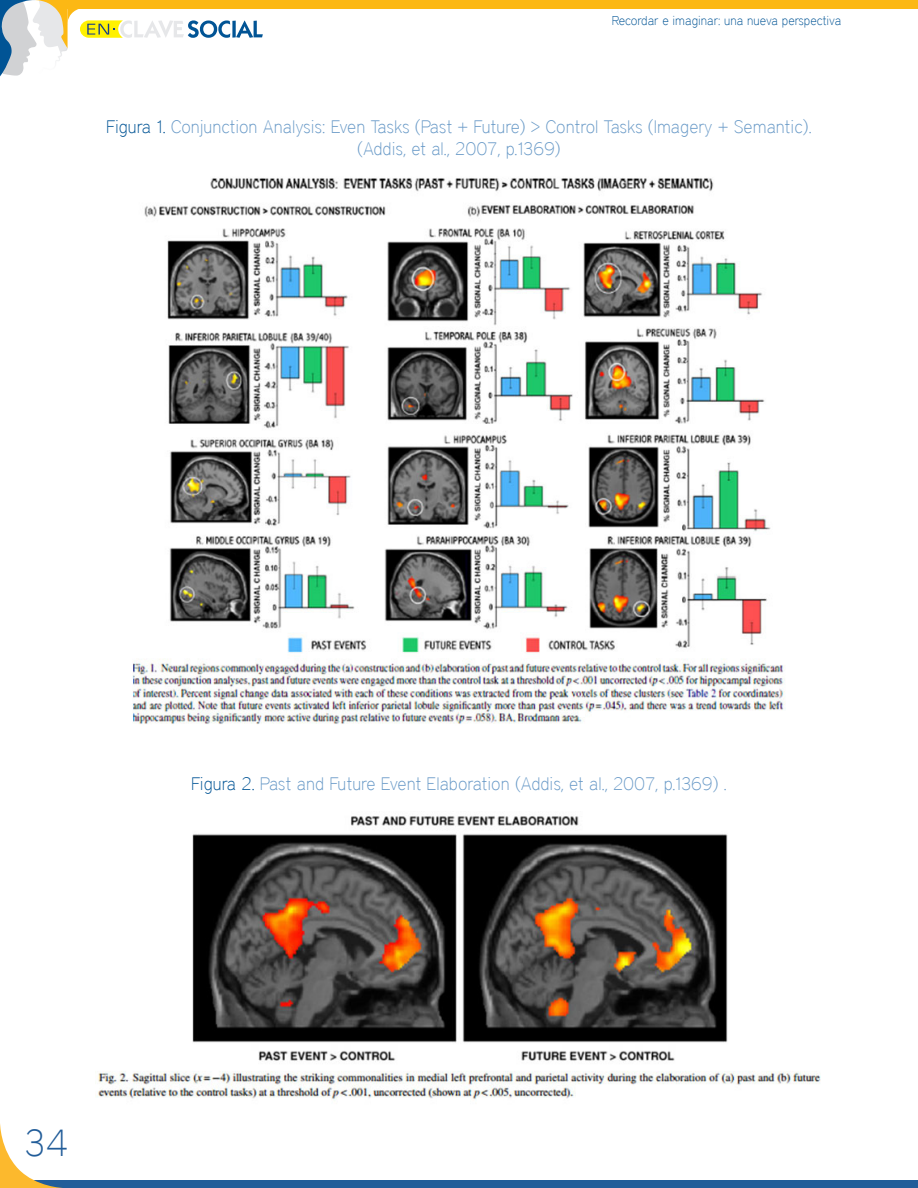
<style>
.page{position:relative;width:918px;height:1188px;background:#fff}
.page>*{position:absolute;margin:0;border:0;box-sizing:border-box;transform-origin:0 0}
.t1{font:100 37.5px "District";color:#225d99}
.t2{font:100 18px/21.6px "District";color:#6899c7;text-align:center}
.t3{font:100 12.75px "District";color:#015495}
.s1{color:#015495}
</style>
<div class="page">
<div style="left:0;top:1180px;width:918px;height:8px;background:#225d99"></div>
<svg style="left:0;top:1124px;width:62px;height:64px"></svg>
<div style="left:67px;top:0;width:851px;height:8px;background:#fcb814"></div>
<svg style="left:232px;top:21px;width:4px;height:17px"></svg>
<svg style="left:236px;top:20px;width:27px;height:18px"></svg>
<svg style="left:0;top:0;width:230px;height:77px"></svg>
<img style="left:132px;top:178px;width:654px;height:546px">
<img style="left:97px;top:816px;width:724px;height:284px">
<p class="t3" style="left:612px;top:13px;width:231px">Recordar e imaginar: una nueva perspectiva</p>
<p class="t2" style="left:106px;top:116px;width:707px"><span class="s1">Figura 1.</span> Conjunction Analysis: Even Tasks (Past + Future) &gt; Control Tasks (Imagery + Semantic). (Addis, et al., 2007, p.1369)</p>
<p class="t2" style="left:191px;top:772px;width:537px"><span class="s1">Figura 2.</span> Past and Future Event Elaboration (Addis, et al., 2007, p.1369) .</p>
<h1 class="t1" style="left:25px;top:1121px;width:45px">34</h1>
</div>
